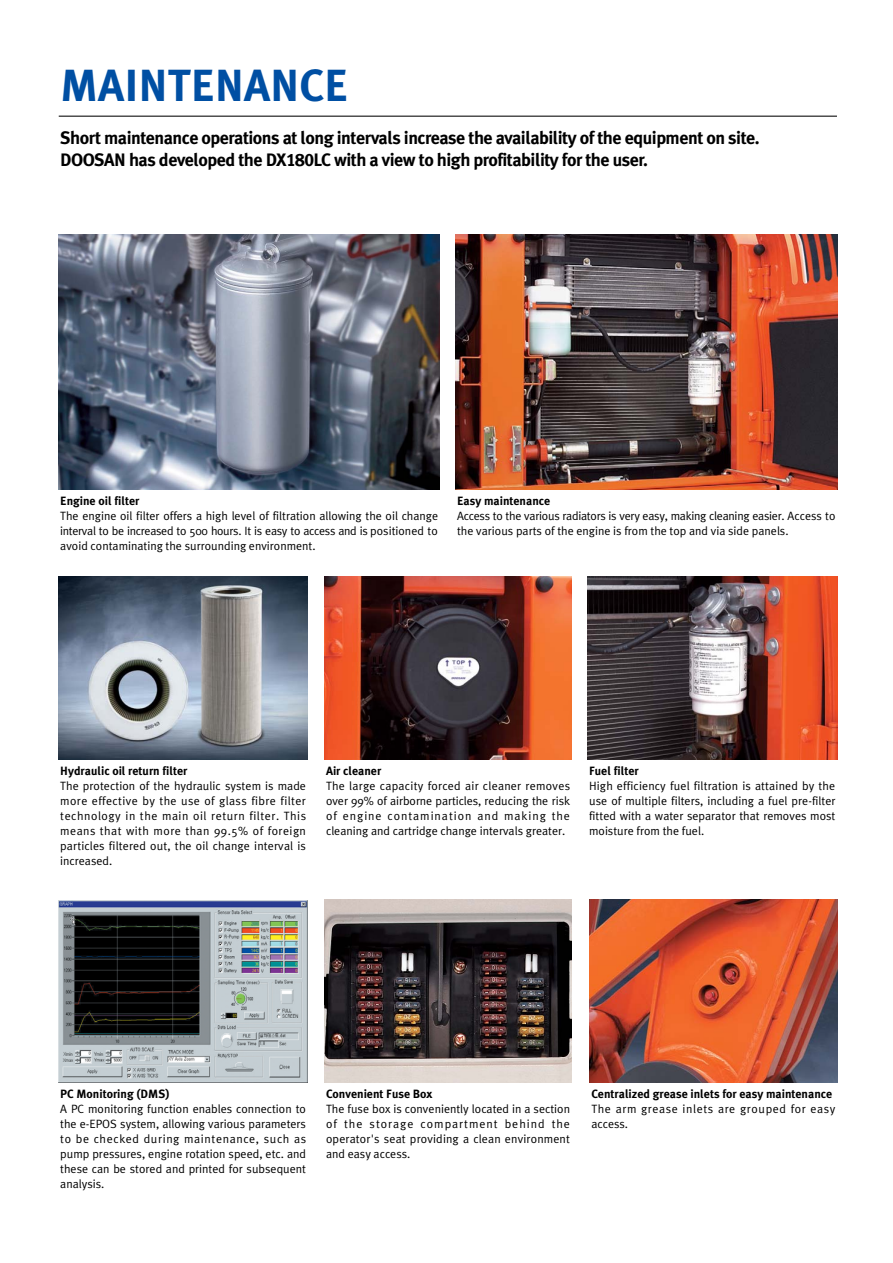
<style>
.page{position:relative;width:893px;height:1263px;background:#fff}
.page>*{position:absolute;margin:0;border:0;box-sizing:border-box;transform-origin:0 0}
.t1{font:700 45px "Meta Plus";color:#004fa3}
.t2{font:700 18px/21.6px "Meta Plus";letter-spacing:-.03em;color:#000}
.t3{font:12px/15px "Meta Plus Normal";color:#000;text-align:justify}
.t4{font:700 12px "Meta Plus";color:#000}
.t5{font:12px/15px "Meta Plus Normal";letter-spacing:.05em;color:#000}
.s1{font-family:"Meta Plus Bold Caps";font-weight:400}
</style>
<div class="page">
<img style="left:58px;top:115px;width:780px;height:968px">
<h1 class="t1" style="left:60px;top:70px;width:289px">MAINTENANCE</h1>
<h2 class="t2" style="left:60px;top:129px;width:701px">Short maintenance operations at long intervals increase the availability of the equipment on site.<br>DOOSAN has developed the DX<span class="s1">180</span>LC with a view to high profitability for the user.</h2>
<p class="t4" style="left:60px;top:497px;width:81px">Engine oil filter</p>
<p class="t3" style="left:60px;top:510px;width:379px">The engine oil filter offers a high level of filtration allowing the oil change interval to be increased to 500 hours. It is easy to access and is positioned to avoid contaminating the surrounding environment.</p>
<p class="t4" style="left:457px;top:497px;width:95px">Easy maintenance</p>
<p class="t3" style="left:457px;top:510px;width:380px">Access to the various radiators is very easy, making cleaning easier. Access to the various parts of the engine is from the top and via side panels.</p>
<p class="t4" style="left:60px;top:766px;width:129px">Hydraulic oil return filter</p>
<p class="t3" style="left:60px;top:779px;width:247px">The protection of the hydraulic system is made more effective by the use of glass fibre filter technology in the main oil return filter. This means that with more than 99.5% of foreign particles filtered out, the oil change interval is increased.</p>
<p class="t4" style="left:326px;top:766px;width:57px">Air cleaner</p>
<p class="t3" style="left:326px;top:779px;width:246px">The large capacity forced air cleaner removes over 99% of airborne particles, reducing the risk of engine contamination and making the cleaning and cartridge change intervals greater.</p>
<p class="t4" style="left:589px;top:766px;width:51px">Fuel filter</p>
<p class="t3" style="left:589px;top:779px;width:248px">High efficiency fuel filtration is attained by the use of multiple filters, including a fuel pre-filter fitted with a water separator that removes most moisture from the fuel.</p>
<p class="t4" style="left:60px;top:1090px;width:111px">PC Monitoring (DMS)</p>
<p class="t3" style="left:60px;top:1103px;width:247px">A PC monitoring function enables connection to the e-EPOS system, allowing various parameters to be checked during maintenance, such as pump pressures, engine rotation speed, etc. and these can be stored and printed for subsequent analysis.</p>
<p class="t4" style="left:326px;top:1090px;width:108px">Convenient Fuse Box</p>
<p class="t3" style="left:326px;top:1103px;width:245px">The fuse box is conveniently located in a section of the storage compartment behind the operator's seat providing a clean environment and easy access.</p>
<p class="t4" style="left:591px;top:1090px;width:242px">Centralized grease inlets for easy maintenance</p>
<p class="t5" style="left:591px;top:1103px;width:246px">The arm grease inlets are grouped for easy access.</p>
</div>
